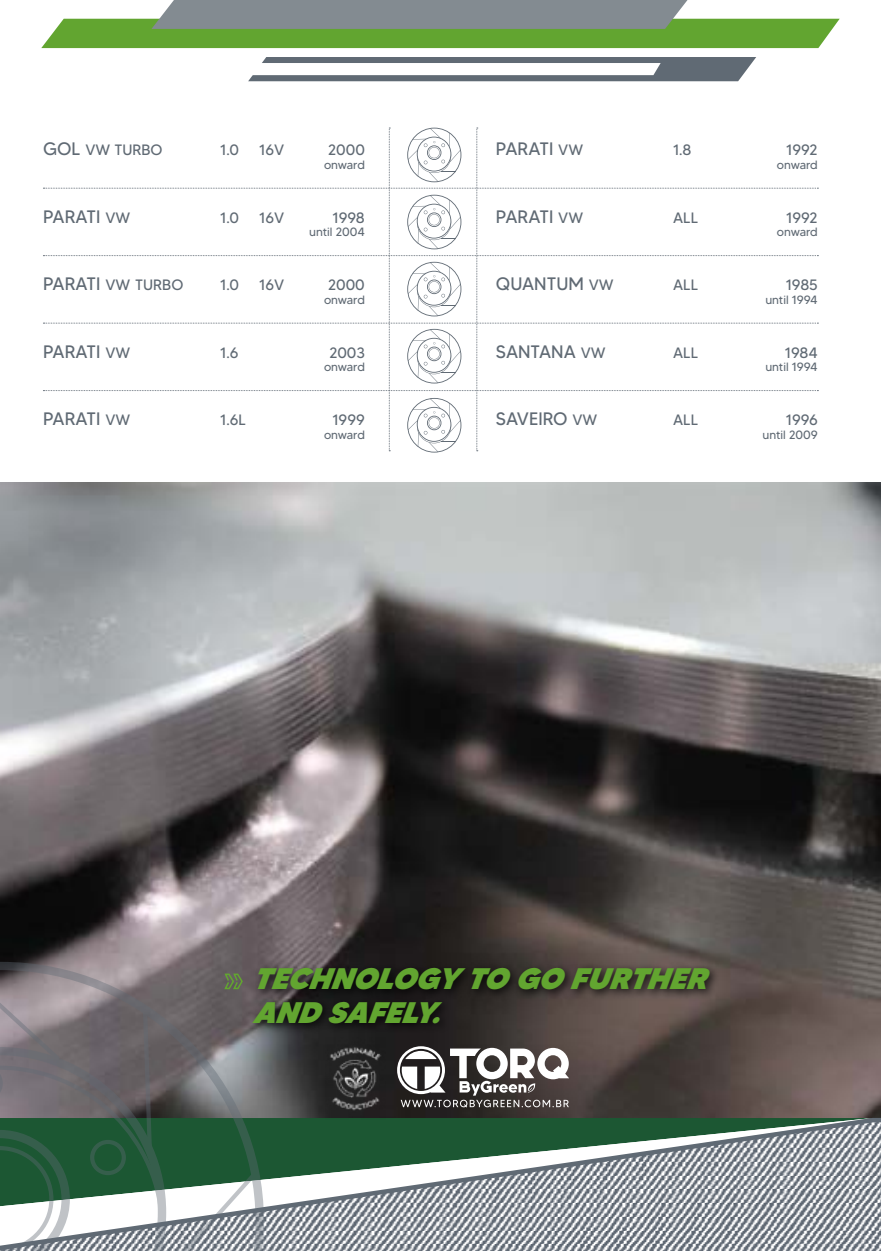
<style>
.page{position:relative;width:881px;height:1251px;background:#fff}
.page>*{position:absolute;margin:0;border:0;box-sizing:border-box;transform-origin:0 0}
.t1{font:italic 900 29.7px/33.6px "MADETOMMY";color:#62a530}
.t2{font:18px "MADETOMMY";color:#606a74}
.t3{font:15px "MADETOMMY";color:#606a74}
.t4{font:12px "MADETOMMY";letter-spacing:-.005em;color:#606a74}
.s1{font-size:18px}
.s2{font-size:15px}
</style>
<div class="page">
<img style="left:0;top:483px;width:880px;height:632px">
<div style="left:248px;top:961px;width:472px;height:71px;background:#000;opacity:.75"></div>
<svg style="left:248px;top:57px;width:508px;height:24px"></svg>
<svg style="left:41px;top:0;width:798px;height:48px;background:#87a875"></svg>
<svg style="left:43px;top:128px;width:775px;height:324px"></svg>
<svg style="left:264px;top:1115px;width:616px;height:135px"></svg>
<svg style="left:0;top:961px;width:264px;height:289px;background:#707372"></svg>
<svg style="left:0;top:967px;width:257px;height:283px;background:#717d77"></svg>
<svg style="left:397px;top:1045px;width:172px;height:62px"></svg>
<img style="left:325px;top:1036px;width:60px;height:83px">
<p class="t3" style="left:43px;top:141px;width:121px"><span class="s1">GOL</span> VW TURBO</p>
<p class="t3" style="left:220px;top:141px;width:20px">1.0</p>
<p class="t3" style="left:259px;top:141px;width:27px">16V</p>
<p class="t3" style="left:328px;top:141px;width:38px">2000</p>
<p class="t2" style="left:496px;top:138px;width:89px">PARATI <span class="s2">VW</span></p>
<p class="t3" style="left:673px;top:141px;width:20px">1.8</p>
<p class="t3" style="left:786px;top:141px;width:33px">1992</p>
<p class="t4" style="left:324px;top:157px;width:42px">onward</p>
<p class="t4" style="left:776px;top:157px;width:42px">onward</p>
<p class="t2" style="left:43px;top:205px;width:89px">PARATI <span class="s2">VW</span></p>
<p class="t3" style="left:220px;top:208px;width:20px">1.0</p>
<p class="t3" style="left:259px;top:208px;width:27px">16V</p>
<p class="t3" style="left:332px;top:208px;width:34px">1998</p>
<p class="t2" style="left:496px;top:205px;width:89px">PARATI <span class="s2">VW</span></p>
<p class="t3" style="left:673px;top:208px;width:27px">ALL</p>
<p class="t3" style="left:786px;top:208px;width:33px">1992</p>
<p class="t4" style="left:309px;top:224px;width:57px">until 2004</p>
<p class="t4" style="left:776px;top:224px;width:42px">onward</p>
<p class="t3" style="left:43px;top:276px;width:142px"><span class="s1">PARATI</span> VW TURBO</p>
<p class="t3" style="left:220px;top:276px;width:20px">1.0</p>
<p class="t3" style="left:259px;top:276px;width:27px">16V</p>
<p class="t3" style="left:328px;top:276px;width:38px">2000</p>
<p class="t2" style="left:496px;top:273px;width:119px">QUANTUM <span class="s2">VW</span></p>
<p class="t3" style="left:673px;top:276px;width:27px">ALL</p>
<p class="t3" style="left:785px;top:276px;width:33px">1985</p>
<p class="t4" style="left:324px;top:292px;width:42px">onward</p>
<p class="t4" style="left:765px;top:292px;width:54px">until 1994</p>
<p class="t2" style="left:43px;top:340px;width:89px">PARATI <span class="s2">VW</span></p>
<p class="t3" style="left:220px;top:343px;width:20px">1.6</p>
<p class="t3" style="left:329px;top:343px;width:37px">2003</p>
<p class="t2" style="left:496px;top:340px;width:111px">SANTANA <span class="s2">VW</span></p>
<p class="t3" style="left:673px;top:343px;width:27px">ALL</p>
<p class="t3" style="left:784px;top:343px;width:34px">1984</p>
<p class="t4" style="left:324px;top:359px;width:42px">onward</p>
<p class="t4" style="left:765px;top:359px;width:54px">until 1994</p>
<p class="t2" style="left:43px;top:408px;width:89px">PARATI <span class="s2">VW</span></p>
<p class="t3" style="left:220px;top:411px;width:27px">1.6L</p>
<p class="t3" style="left:332px;top:411px;width:34px">1999</p>
<p class="t2" style="left:496px;top:408px;width:103px">SAVEIRO <span class="s2">VW</span></p>
<p class="t3" style="left:673px;top:411px;width:27px">ALL</p>
<p class="t3" style="left:785px;top:411px;width:33px">1996</p>
<p class="t4" style="left:324px;top:427px;width:42px">onward</p>
<p class="t4" style="left:762px;top:427px;width:57px">until 2009</p>
<h1 class="t1" style="left:252px;top:961px;width:468px">TECHNOLOGYTOGOFURTHER<br>ANDSAFELY.</h1>
</div>
